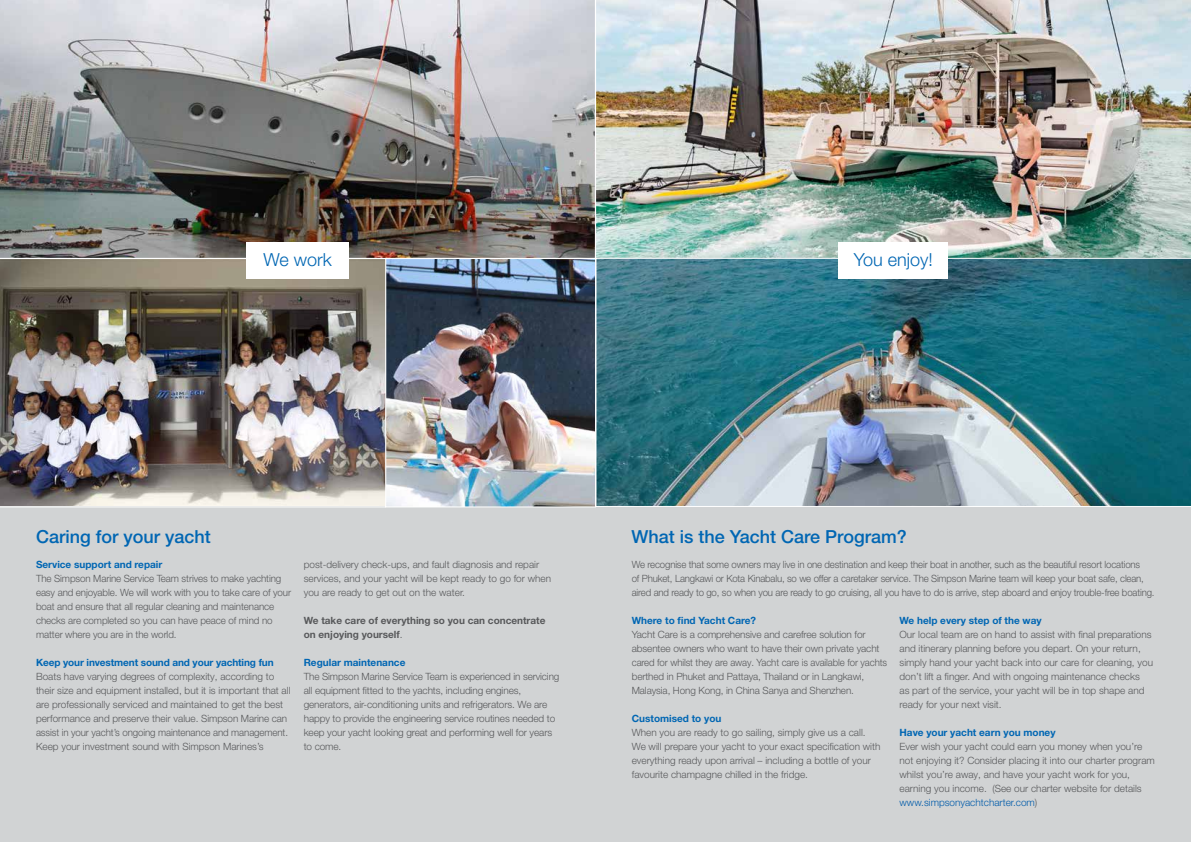
<style>
.page{position:relative;width:1191px;height:842px;background:#d1d3d4}
.page>*{position:absolute;margin:0;border:0;box-sizing:border-box;transform-origin:0 0}
.t1{font:500 18px "Helvetica Neue LT Pro";color:#0066b3}
.t2{font:300 18px "Helvetica Neue LT Pro";color:#0066b3}
.t3{font:300 10px/14px "Helvetica Neue LT Pro";letter-spacing:-.01em;color:#58595b}
.t4{font:300 10px/14px "Helvetica Neue LT Pro";letter-spacing:-.01em;color:#58595b;scale:.96 1}
.t5{font:700 10px "Helvetica Neue LT Pro";color:#0066b3}
.t6{font:700 10px/14px "Helvetica Neue LT Pro";color:#58595b}
.s1{font-weight:300}
.s2{color:#005baa}
</style>
<div class="page">
<img style="left:596px;top:0;width:595px;height:258px">
<img style="left:596px;top:258px;width:595px;height:249px">
<img style="left:387px;top:259px;width:207px;height:246px">
<div style="left:385px;top:256px;width:211px;height:251px;border:1px solid #fff"></div>
<img style="left:0;top:259px;width:386px;height:248px">
<img style="left:0;top:0;width:596px;height:259px">
<div style="left:246px;top:242px;width:103px;height:36px;background:#fff"></div>
<div style="left:838px;top:242px;width:109px;height:36px;background:#fff"></div>
<h1 class="t2" style="left:263px;top:249px;width:70px">We work</h1>
<h1 class="t2" style="left:853px;top:249px;width:81px">You enjoy!</h1>
<h1 class="t1" style="left:36px;top:526px;width:176px">Caring for your yacht</h1>
<h1 class="t1" style="left:631px;top:526px;width:277px">What is the Yacht Care Program?</h1>
<p class="t3" style="left:304px;top:557px;width:249px">post-delivery check-ups, and fault diagnosis and repair services, and your yacht will be kept ready to go for when you are ready to get out on the water.</p>
<p class="t6" style="left:304px;top:613px;width:243px">We take care of everything so you can concentrate on enjoying yourself<span class="s1">.</span></p>
<p class="t5" style="left:304px;top:656px;width:103px">Regular maintenance</p>
<p class="t3" style="left:304px;top:669px;width:257px">The Simpson Marine Service Team is experienced in servicing all equipment fitted to the yachts, including engines, generators, air-conditioning units and refrigerators. We are happy to provide the engineering service routines needed to keep your yacht looking great and performing well for years to come.</p>
<p class="t5" style="left:36px;top:558px;width:128px">Service support and repair</p>
<p class="t3" style="left:36px;top:571px;width:257px">The Simpson Marine Service Team strives to make yachting easy and enjoyable. We will work with you to take care of your boat and ensure that all regular cleaning and maintenance checks are completed so you can have peace of mind no matter where you are in the world.</p>
<p class="t5" style="left:36px;top:656px;width:239px">Keep your investment sound and your yachting fun</p>
<p class="t3" style="left:36px;top:669px;width:256px">Boats have varying degrees of complexity, according to their size and equipment installed, but it is important that all are professionally serviced and maintained to get the best performance and preserve their value. Simpson Marine can assist in your yacht’s ongoing maintenance and management.<br>Keep your investment sound with Simpson Marines’s</p>
<p class="t4" style="left:632px;top:557px;width:546px">We recognise that some owners may live in one destination and keep their boat in another, such as the beautiful resort locations<br>of Phuket, Langkawi or Kota Kinabalu, so we offer a caretaker service. The Simpson Marine team will keep your boat safe, clean, aired and ready to go, so when you are ready to go cruising, all you have to do is arrive, step aboard and enjoy trouble-free boating.</p>
<p class="t5" style="left:632px;top:614px;width:126px">Where to find Yacht Care?</p>
<p class="t3" style="left:632px;top:627px;width:257px">Yacht Care is a comprehensive and carefree solution for absentee owners who want to have their own private yacht cared for whilst they are away. Yacht care is available for yachts berthed in Phuket and Pattaya, Thailand or in Langkawi, Malaysia, Hong Kong, in China Sanya and Shenzhen.</p>
<p class="t5" style="left:632px;top:712px;width:91px">Customised to you</p>
<p class="t3" style="left:632px;top:725px;width:250px">When you are ready to go sailing, simply give us a call.<br>We will prepare your yacht to your exact specification with everything ready upon arrival – including a bottle of your favourite champagne chilled in the fridge.</p>
<p class="t5" style="left:899px;top:614px;width:144px">We help every step of the way</p>
<p class="t3" style="left:899px;top:627px;width:255px">Our local team are on hand to assist with final preparations and itinerary planning before you depart. On your return, simply hand your yacht back into our care for cleaning, you don’t lift a finger. And with ongoing maintenance checks<br>as part of the service, your yacht will be in top shape and ready for your next visit.</p>
<p class="t5" style="left:899px;top:726px;width:157px">Have your yacht earn you money</p>
<p class="t3" style="left:899px;top:739px;width:257px">Ever wish your yacht could earn you money when you’re not enjoying it? Consider placing it into our charter program whilst you’re away, and have your yacht work for you, earning you income. (See our charter website for details <span class="s2">www.simpsonyachtcharter.com</span>)</p>
</div>
